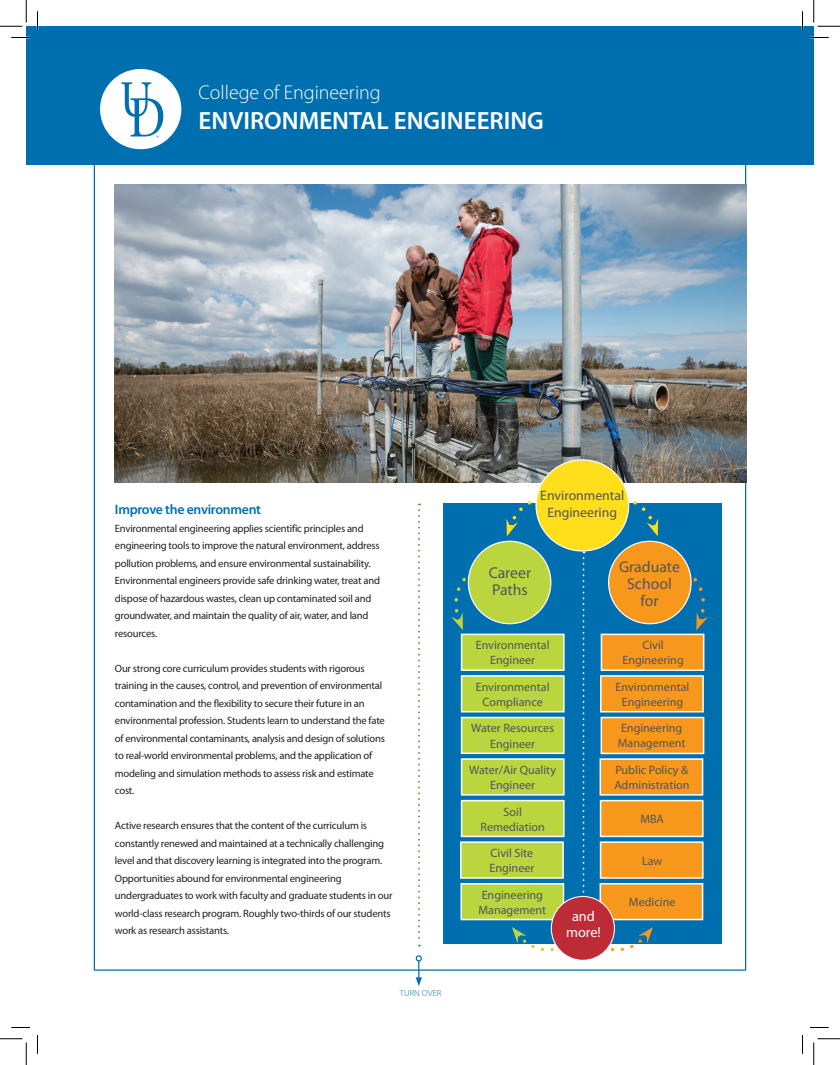
<style>
.page{position:relative;width:840px;height:1065px;background:#fff}
.page>*{position:absolute;margin:0;border:0;box-sizing:border-box;transform-origin:0 0}
.t1{font:600 25px "Myriad Pro";color:#fff}
.t2{font:300 20px "Myriad Pro";color:#fff}
.t3{font:15.75px "Myriad Pro";color:#545557}
.t4{font:14.25px "Myriad Pro";color:#fff}
.t5{font:13.75px/16.6px "Myriad Pro";color:#545557;text-align:center}
.subhead{font:600 13.75px "Myriad Pro";letter-spacing:-.02em;color:#006faf}
.t6{font:12.12px/15.1px "Myriad Pro";color:#545557;text-align:center}
.subhead-2{font:10.62px/17.5px "Myriad Pro";letter-spacing:-.02em;color:#231f20}
.List_Paragraph{font:300 8.75px "Myriad Pro";letter-spacing:.02em;color:#006faf}
</style>
<div class="page">
<div style="left:94px;top:111px;width:652px;height:860px;background:#fff;border:1px solid #006faf"></div>
<div style="left:26px;top:26px;width:788px;height:139px;background:#006faf"></div>
<svg style="left:99px;top:67px;width:83px;height:84px"></svg>
<div style="left:100px;top:69px;width:81px;height:80px;background:#fff;border-radius:50%"></div>
<svg style="left:121px;top:82px;width:42px;height:55px"></svg>
<svg style="left:418px;top:504px;width:2px;height:443px"></svg>
<div style="left:416px;top:955px;width:6px;height:7px;border:1px solid #006faf;border-radius:50%"></div>
<svg style="left:416px;top:961px;width:6px;height:25px"></svg>
<img style="left:115px;top:185px;width:631px;height:298px">
<div style="left:443px;top:504px;width:278px;height:440px;background:#006faf"></div>
<svg style="left:451px;top:567px;width:32px;height:63px"></svg>
<div style="left:468px;top:541px;width:83px;height:83px;background:#bbd53f;border-radius:50%"></div>
<div style="left:468px;top:541px;width:83px;height:83px;border:1px solid #fff;border-radius:50%"></div>
<svg style="left:506px;top:501px;width:42px;height:35px"></svg>
<svg style="left:617px;top:501px;width:41px;height:35px"></svg>
<div style="left:536px;top:460px;width:93px;height:91px;background:#ffdf1b;border-radius:50%"></div>
<svg style="left:677px;top:567px;width:31px;height:63px"></svg>
<div style="left:609px;top:541px;width:82px;height:83px;background:#f7981d;border-radius:50%"></div>
<div style="left:461px;top:634px;width:104px;height:37px;background:#bbd53f;border:2px solid #fff"></div>
<div style="left:601px;top:634px;width:103px;height:37px;background:#f7981d;border:2px solid #fff"></div>
<div style="left:600px;top:675px;width:104px;height:37px;background:#f7981d;border:2px solid #fff"></div>
<div style="left:600px;top:758px;width:103px;height:38px;background:#f7981d;border:2px solid #fff"></div>
<div style="left:600px;top:800px;width:104px;height:37px;background:#f7981d;border:2px solid #fff"></div>
<div style="left:600px;top:841px;width:104px;height:38px;background:#f7981d;border:2px solid #fff"></div>
<div style="left:461px;top:675px;width:104px;height:37px;background:#bbd53f;border:2px solid #fff"></div>
<div style="left:461px;top:883px;width:103px;height:37px;background:#bbd53f;border:2px solid #fff"></div>
<div style="left:601px;top:717px;width:103px;height:37px;background:#f7981d;border:2px solid #fff"></div>
<div style="left:600px;top:883px;width:103px;height:37px;background:#f7981d;border:2px solid #fff"></div>
<div style="left:461px;top:800px;width:104px;height:37px;background:#bbd53f;border:2px solid #fff"></div>
<div style="left:460px;top:841px;width:104px;height:38px;background:#bbd53f;border:2px solid #fff"></div>
<svg style="left:583px;top:551px;width:2px;height:345px"></svg>
<svg style="left:512px;top:927px;width:43px;height:25px"></svg>
<svg style="left:607px;top:927px;width:46px;height:25px"></svg>
<div style="left:551px;top:896px;width:63px;height:64px;background:#bd2b36;border-radius:50%"></div>
<div style="left:551px;top:896px;width:64px;height:65px;border:1px solid #fff;border-radius:50%"></div>
<div style="left:461px;top:758px;width:104px;height:38px;background:#bbd53f;border:2px solid #fff"></div>
<div style="left:461px;top:717px;width:104px;height:37px;background:#bbd53f;border:2px solid #fff"></div>
<svg style="left:11px;top:37px;width:19px;height:1px"></svg>
<svg style="left:810px;top:37px;width:19px;height:1px"></svg>
<svg style="left:11px;top:1027px;width:19px;height:1px"></svg>
<svg style="left:810px;top:1027px;width:19px;height:1px"></svg>
<svg style="left:37px;top:11px;width:1px;height:19px"></svg>
<svg style="left:37px;top:1035px;width:1px;height:19px"></svg>
<svg style="left:802px;top:11px;width:1px;height:19px"></svg>
<svg style="left:802px;top:1035px;width:1px;height:19px"></svg>
<svg style="left:0;top:0;width:27px;height:27px"></svg>
<svg style="left:0;top:1039px;width:27px;height:26px"></svg>
<svg style="left:814px;top:0;width:26px;height:27px"></svg>
<svg style="left:814px;top:1039px;width:26px;height:26px"></svg>
<p class="t2" style="left:199px;top:82px;width:184px">College of Engineering</p>
<p class="t1" style="left:199px;top:107px;width:347px">ENVIRONMENTAL ENGINEERING</p>
<p class="subhead" style="left:115px;top:502px;width:148px">Improve the environment</p>
<p class="subhead-2" style="left:115px;top:520px;width:267px">Environmental engineering applies scientific principles and engineering tools to improve the natural environment, address pollution problems, and ensure environmental sustainability.<br>Environmental engineers provide safe drinking water, treat and dispose of hazardous wastes, clean up contaminated soil and groundwater, and maintain the quality of air, water, and land resources.</p>
<p class="subhead-2" style="left:115px;top:660px;width:272px">Our strong core curriculum provides students with rigorous training in the causes, control, and prevention of environmental contamination and the flexibility to secure their future in an environmental profession. Students learn to understand the fate of environmental contaminants, analysis and design of solutions to real-world environmental problems, and the application of modeling and simulation methods to assess risk and estimate cost.</p>
<p class="subhead-2" style="left:115px;top:817px;width:279px">Active research ensures that the content of the curriculum is constantly renewed and maintained at a technically challenging level and that discovery learning is integrated into the program.<br>Opportunities abound for environmental engineering undergraduates to work with faculty and graduate students in our world-class research program. Roughly two-thirds of our students work as research assistants.</p>
<p class="List_Paragraph" style="left:400px;top:989px;width:43px">TURN OVER</p>
<p class="t5" style="left:540px;top:487px;width:85px">Environmental<br>Engineering</p>
<p class="t3" style="left:489px;top:564px;width:44px">Career</p>
<p class="t3" style="left:492px;top:581px;width:37px">Paths</p>
<p class="t3" style="left:619px;top:558px;width:62px">Graduate</p>
<p class="t3" style="left:627px;top:575px;width:46px">School</p>
<p class="t3" style="left:640px;top:592px;width:20px">for</p>
<p class="t6" style="left:476px;top:638px;width:75px">Environmental<br>Engineer</p>
<p class="t6" style="left:642px;top:638px;width:23px">Civil</p>
<p class="t6" style="left:622px;top:653px;width:63px">Engineering</p>
<p class="t6" style="left:616px;top:679px;width:75px">Environmental<br>Engineering</p>
<p class="t6" style="left:476px;top:679px;width:75px">Environmental<br>Compliance</p>
<p class="t6" style="left:471px;top:721px;width:84px">Water Resources<br>Engineer</p>
<p class="t6" style="left:469px;top:763px;width:88px">Water/Air Quality<br>Engineer</p>
<p class="t6" style="left:504px;top:804px;width:20px">Soil</p>
<p class="t6" style="left:481px;top:819px;width:66px">Remediation</p>
<p class="t6" style="left:491px;top:846px;width:44px">Civil Site</p>
<p class="t6" style="left:489px;top:861px;width:46px">Engineer</p>
<p class="t6" style="left:478px;top:887px;width:69px;text-align:left">Engineering<br>Management</p>
<p class="t4" style="left:572px;top:909px;width:24px">and</p>
<p class="t4" style="left:566px;top:924px;width:36px">more!</p>
<p class="t6" style="left:618px;top:720px;width:69px;text-align:left">Engineering<br>Management</p>
<p class="t6" style="left:614px;top:763px;width:77px;text-align:left">Public Policy &amp;<br>Administration</p>
<p class="t6" style="left:640px;top:812px;width:25px">MBA</p>
<p class="t6" style="left:642px;top:853px;width:22px">Law</p>
<p class="t6" style="left:629px;top:895px;width:48px">Medicine</p>
</div>
